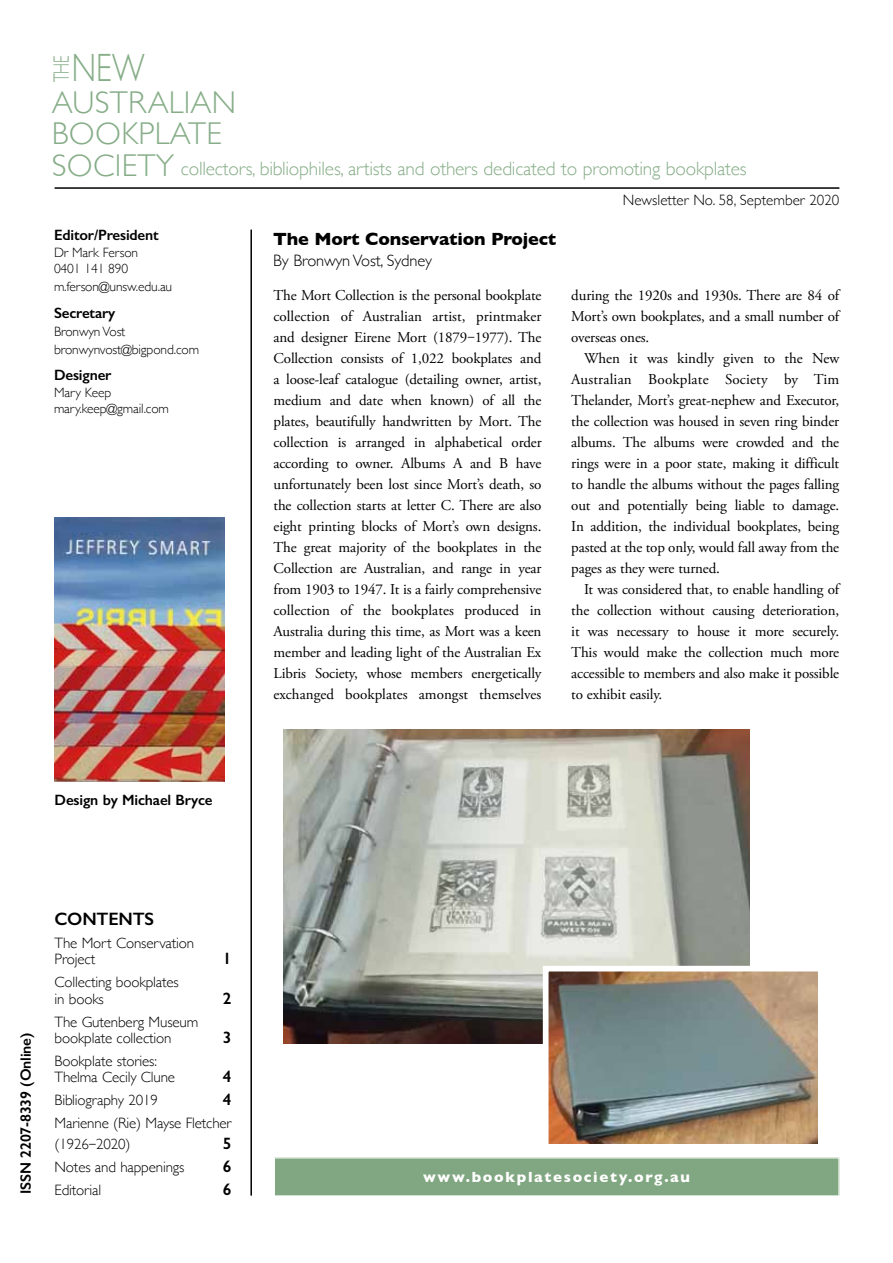
<style>
.page{position:relative;width:893px;height:1263px;background:#fff}
.page>*{position:absolute;margin:0;border:0;box-sizing:border-box;transform-origin:0 0}
.t1{font:300 39.3px "Gill Sans";color:#86ad87;scale:.8 1}
.t2{font:300 31.5px/31.5px "Gill Sans";letter-spacing:.01em;color:#86ad87}
.t3{font:300 22.05px "Gill Sans";color:#86ad87;scale:.69 1}
.t4{font:300 19.35px "Gill Sans";letter-spacing:-.01em;color:#86ad87}
.t5{font:700 18px "Gill Sans";letter-spacing:-.01em;color:#000}
.t6{font:600 18px "Gill Sans";letter-spacing:-.01em;color:#000}
.t7{font:300 16.5px "Gill Sans";letter-spacing:-.01em;color:#000}
.t8{font:600 16.5px "Gill Sans";color:#000}
.t9{font:15px/21px "Adobe Garamond Pro";letter-spacing:-.01em;color:#000;text-align:justify}
.t10{font:300 15px/16.5px "Gill Sans";letter-spacing:-.01em;color:#000}
.t11{font:600 15px "Gill Sans";letter-spacing:-.01em;color:#000}
.t12{font:700 15px "Gill Sans";letter-spacing:.11em;color:#fff}
.t13{font:300 13.5px/16.5px "Gill Sans";letter-spacing:-.01em;color:#000}
.s1{font-family:"Adobe Garamond Pro";font-weight:400}
</style>
<div class="page">
<hr style="left:250px;top:230px;width:2px;height:965px;background:#000">
<hr style="left:55px;top:187px;width:784px;height:2px;background:#000">
<div style="left:274px;top:1157px;width:566px;height:39px;background:#81a782"></div>
<div style="left:274px;top:1158px;width:565px;height:38px;border:1px solid #fff"></div>
<img style="left:54px;top:517px;width:170px;height:264px">
<img style="left:283px;top:729px;width:467px;height:314px">
<img style="left:550px;top:973px;width:267px;height:170px">
<div style="left:543px;top:966px;width:281px;height:184px;border:6px solid #fff"></div>
<h3 class="t3" style="left:44px;top:82px;width:40px;rotate:-90deg">THE</h3>
<h1 class="t1" style="left:72px;top:37px;width:93px">NEW</h1>
<h2 class="t2" style="left:52px;top:85px;width:186px">AUSTRALIAN<br>BOOKPLATE<br>SOCIETY</h2>
<p class="t4" style="left:181px;top:154px;width:567px">collectors, bibliophiles, artists and others dedicated to promoting bookplates</p>
<p class="t11" style="left:54px;top:226px;width:106px">Editor/President</p>
<p class="t13" style="left:54px;top:244px;width:86px">Dr Mark Ferson<br>0401 141 890</p>
<p class="t13" style="left:54px;top:278px;width:120px">m.ferson@unsw.edu.au</p>
<p class="t11" style="left:54px;top:304px;width:63px">Secretary</p>
<p class="t13" style="left:54px;top:322px;width:147px;line-height:18px">Bronwyn Vost bronwynvost@bigpond.com</p>
<p class="t11" style="left:54px;top:366px;width:59px">Designer</p>
<p class="t13" style="left:54px;top:383px;width:116px">Mary Keep mary.keep@gmail.com</p>
<p class="t11" style="left:55px;top:790px;width:159px">Design by Michael Bryce</p>
<p class="t5" style="left:273px;top:225px;width:284px">The Mort Conservation Project</p>
<p class="t7" style="left:273px;top:248px;width:160px">By Bronwyn Vost, Sydney</p>
<p class="t9" style="left:274px;top:285px;width:270px">The Mort Collection is the personal bookplate collection of Australian artist, printmaker and designer Eirene Mort (1879‒1977). The Collection consists of 1,022 bookplates and a loose-leaf catalogue (detailing owner, artist, medium and date when known) of all the plates, beautifully handwritten by Mort. The collection is arranged in alphabetical order according to owner. Albums A and B have unfortunately been lost since Mort’s death, so the collection starts at letter C. There are also eight printing blocks of Mort’s own designs.<br>The great majority of the bookplates in the Collection are Australian, and range in year from 1903 to 1947. It is a fairly comprehensive collection of the bookplates produced in Australia during this time, as Mort was a keen member and leading light of the Australian Ex Libris Society, whose members energetically exchanged bookplates amongst themselves</p>
<p class="t10" style="left:623px;top:191px;width:218px">Newsletter No. 58, September 2020</p>
<p class="t9" style="left:571px;top:285px;width:269px">during the 1920s and 1930s. There are 84 of Mort’s own bookplates, and a small number of overseas ones.</p>
<p class="t9" style="left:571px;top:348px;width:270px;text-indent:13px">When it was kindly given to the New Australian Bookplate Society by Tim Thelander, Mort’s great-nephew and Executor, the collection was housed in seven ring binder albums. The albums were crowded and the rings were in a poor state, making it difficult to handle the albums without the pages falling out and potentially being liable to damage.<br>In addition, the individual bookplates, being pasted at the top only, would fall away from the pages as they were turned.</p>
<p class="t9" style="left:571px;top:579px;width:269px;text-indent:13px">It was considered that, to enable handling of the collection without causing deterioration, it was necessary to house it more securely.<br>This would make the collection much more accessible to members and also make it possible to exhibit easily.</p>
<p class="t11" style="left:17px;top:1194px;width:163px;rotate:-90deg">ISSN 2207-8339 (Online)</p>
<p class="t6" style="left:55px;top:908px;width:101px">CONTENTS</p>
<p class="t10" style="left:55px;top:934px;width:141px">The Mort Conservation<br>Project</p>
<p class="t10" style="left:55px;top:973px;width:126px">Collecting bookplates in books</p>
<p class="t10" style="left:55px;top:1013px;width:145px">The Gutenberg Museum bookplate collection</p>
<p class="t10" style="left:55px;top:1052px;width:122px">Bookplate stories:<br>Thelma Cecily Clune</p>
<p class="t8" style="left:223px;top:949px;width:10px">1</p>
<p class="t8" style="left:223px;top:988px;width:10px">2</p>
<p class="t8" style="left:223px;top:1027px;width:10px">3</p>
<p class="t8" style="left:223px;top:1067px;width:10px">4</p>
<p class="t10" style="left:55px;top:1091px;width:105px">Bibliography 2019</p>
<p class="t8" style="left:223px;top:1090px;width:10px">4</p>
<p class="t10" style="left:55px;top:1112px;width:179px;line-height:21px">Marienne (Rie) Mayse Fletcher (1926<span class="s1">‒</span>2020)</p>
<p class="t8" style="left:223px;top:1133px;width:10px">5</p>
<p class="t10" style="left:55px;top:1158px;width:131px">Notes and happenings</p>
<p class="t8" style="left:223px;top:1156px;width:10px">6</p>
<p class="t10" style="left:55px;top:1181px;width:48px">Editorial</p>
<p class="t8" style="left:223px;top:1179px;width:10px">6</p>
<p class="t12" style="left:423px;top:1165px;width:268px">www.bookplatesociety.org.au</p>
</div>
